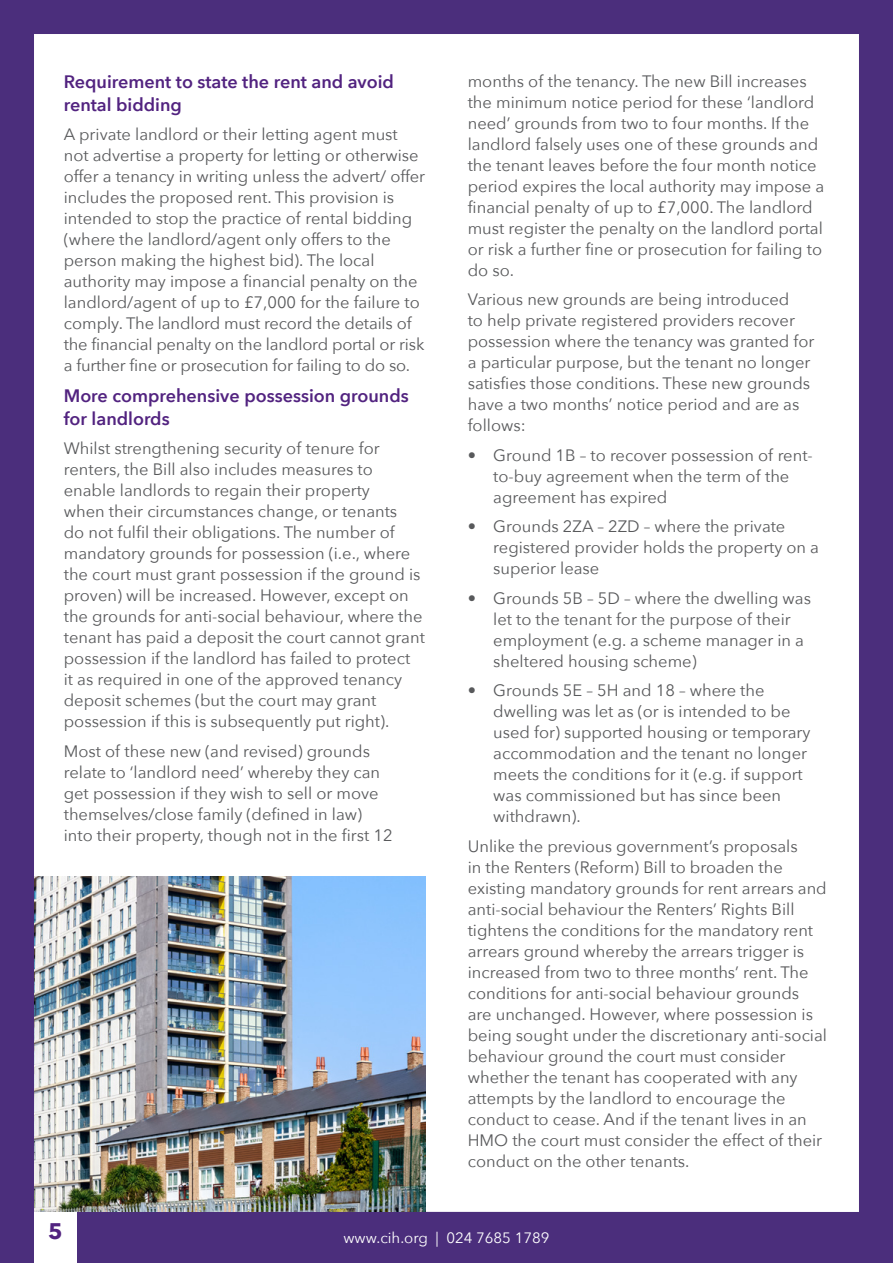
<style>
.page{position:relative;width:893px;height:1263px;background:#4b2e7c}
.page>*{position:absolute;margin:0;border:0;box-sizing:border-box;transform-origin:0 0}
.t1{font:700 22.5px "Avenir Next";color:#522380}
.t2{font:600 18px/22.5px "Avenir Next";color:#522380}
.t3{font:16.5px/21px "Avenir Next";color:#58595b}
.t4{font:15px "Avenir Next";color:#fff}
</style>
<div class="page">
<div style="left:34px;top:34px;width:825px;height:1178px;background:#fff"></div>
<div style="left:34px;top:1208px;width:43px;height:55px;background:#fff"></div>
<img style="left:34px;top:876px;width:391px;height:336px">
<p class="t2" style="left:64px;top:70px;width:332px">Requirement to state the rent and avoid rental bidding</p>
<p class="t3" style="left:64px;top:123px;width:363px">A private landlord or their letting agent must not advertise a property for letting or otherwise offer a tenancy in writing unless the advert/ offer includes the proposed rent. This provision is intended to stop the practice of rental bidding (where the landlord/agent only offers to the person making the highest bid). The local authority may impose a financial penalty on the landlord/agent of up to £7,000 for the failure to comply. The landlord must record the details of the financial penalty on the landlord portal or risk a further fine or prosecution for failing to do so.</p>
<p class="t2" style="left:64px;top:384px;width:346px">More comprehensive possession grounds for landlords</p>
<p class="t3" style="left:64px;top:437px;width:363px">Whilst strengthening security of tenure for renters, the Bill also includes measures to enable landlords to regain their property<br>when their circumstances change, or tenants<br>do not fulfil their obligations. The number of mandatory grounds for possession (i.e., where the court must grant possession if the ground is proven) will be increased. However, except on the grounds for anti-social behaviour, where the tenant has paid a deposit the court cannot grant possession if the landlord has failed to protect<br>it as required in one of the approved tenancy deposit schemes (but the court may grant possession if this is subsequently put right).</p>
<p class="t3" style="left:64px;top:740px;width:330px">Most of these new (and revised) grounds relate to ‘landlord need’ whereby they can get possession if they wish to sell or move themselves/close family (defined in law) into their property, though not in the first 12</p>
<p class="t3" style="left:468px;top:70px;width:358px">months of the tenancy. The new Bill increases the minimum notice period for these ‘landlord need’ grounds from two to four months. If the landlord falsely uses one of these grounds and the tenant leaves before the four month notice period expires the local authority may impose a financial penalty of up to £7,000. The landlord must register the penalty on the landlord portal or risk a further fine or prosecution for failing to do so.</p>
<p class="t3" style="left:468px;top:288px;width:348px">Various new grounds are being introduced<br>to help private registered providers recover possession where the tenancy was granted for a particular purpose, but the tenant no longer satisfies those conditions. These new grounds have a two months’ notice period and are as follows:</p>
<p class="t3" style="left:493px;top:444px;width:321px;text-indent:-26px">• Ground 1B – to recover possession of rent&shy;to-buy agreement when the term of the agreement has expired</p>
<p class="t3" style="left:493px;top:515px;width:327px;text-indent:-26px">• Grounds 2ZA – 2ZD – where the private registered provider holds the property on a superior lease</p>
<p class="t3" style="left:493px;top:587px;width:319px;text-indent:-26px">• Grounds 5B – 5D – where the dwelling was let to the tenant for the purpose of their employment (e.g. a scheme manager in a sheltered housing scheme)</p>
<p class="t3" style="left:493px;top:679px;width:319px;text-indent:-26px">• Grounds 5E – 5H and 18 – where the dwelling was let as (or is intended to be used for) supported housing or temporary accommodation and the tenant no longer meets the conditions for it (e.g. if support was commissioned but has since been withdrawn).</p>
<p class="t3" style="left:468px;top:835px;width:361px">Unlike the previous government’s proposals<br>in the Renters (Reform) Bill to broaden the existing mandatory grounds for rent arrears and anti-social behaviour the Renters’ Rights Bill tightens the conditions for the mandatory rent arrears ground whereby the arrears trigger is increased from two to three months’ rent. The conditions for anti-social behaviour grounds are unchanged. However, where possession is being sought under the discretionary anti-social behaviour ground the court must consider whether the tenant has cooperated with any attempts by the landlord to encourage the conduct to cease. And if the tenant lives in an HMO the court must consider the effect of their conduct on the other tenants.</p>
<h1 class="t1" style="left:48px;top:1212px;width:16px">5</h1>
<p class="t4" style="left:343px;top:1225px;width:208px">www.cih.org | 024 7685 1789</p>
</div>
